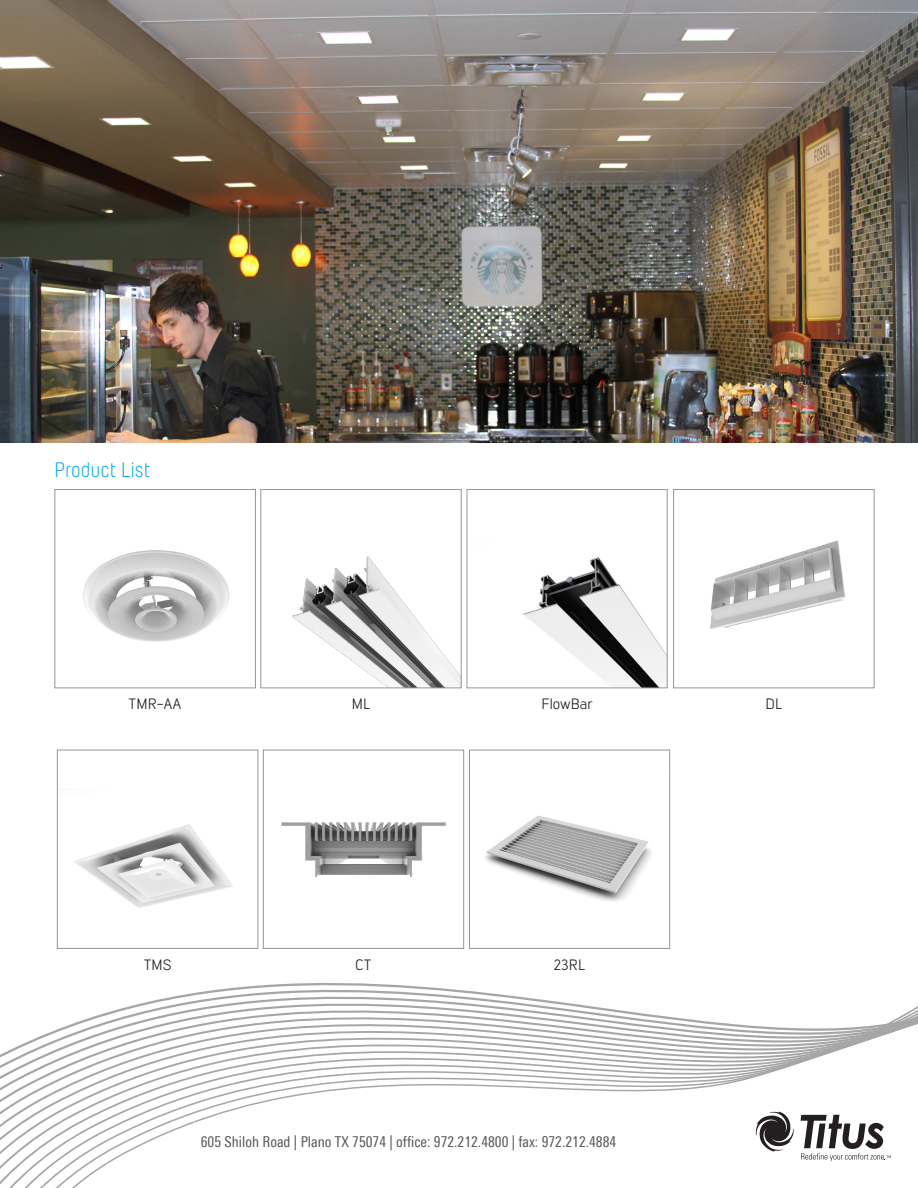
<style>
.page{position:relative;width:918px;height:1188px;background:#fff}
.page>*{position:absolute;margin:0;border:0;box-sizing:border-box;transform-origin:0 0}
.t1{font:300 21px "Yummo";color:#00a5e3}
.t2{font:condensed 15px "LT Univers";color:#57585a}
.Model_Name{font:15px "Lintel";color:#231f20}
</style>
<div class="page">
<svg style="left:0;top:1121px;width:756px;height:13px"></svg>
<svg style="left:0;top:1109px;width:840px;height:12px"></svg>
<svg style="left:0;top:1097px;width:290px;height:12px"></svg>
<svg style="left:0;top:1086px;width:715px;height:11px"></svg>
<svg style="left:0;top:983px;width:918px;height:103px"></svg>
<img style="left:0;top:0;width:918px;height:443px">
<img style="left:83px;top:550px;width:146px;height:92px">
<div style="left:55px;top:489px;width:201px;height:199px;border:1px solid #939598"></div>
<img style="left:292px;top:556px;width:167px;height:130px">
<div style="left:261px;top:489px;width:200px;height:199px;border:1px solid #939598"></div>
<img style="left:523px;top:557px;width:142px;height:129px">
<div style="left:467px;top:489px;width:200px;height:199px;border:1px solid #939598"></div>
<img style="left:710px;top:540px;width:135px;height:89px">
<div style="left:673px;top:489px;width:201px;height:199px;border:1px solid #939598"></div>
<img style="left:74px;top:824px;width:159px;height:84px">
<div style="left:57px;top:750px;width:201px;height:199px;border:1px solid #939598"></div>
<img style="left:281px;top:822px;width:165px;height:55px">
<div style="left:263px;top:750px;width:201px;height:199px;border:1px solid #939598"></div>
<img style="left:485px;top:815px;width:166px;height:86px">
<div style="left:469px;top:750px;width:201px;height:199px;border:1px solid #939598"></div>
<svg style="left:756px;top:1111px;width:38px;height:41px"></svg>
<svg style="left:801px;top:1115px;width:90px;height:46px"></svg>
<p class="t1" style="left:54px;top:457px;width:98px">Product List</p>
<p class="Model_Name" style="left:129px;top:694px;width:55px">TMR-AA</p>
<p class="Model_Name" style="left:352px;top:694px;width:20px">ML</p>
<p class="Model_Name" style="left:541px;top:694px;width:53px">FlowBar</p>
<p class="Model_Name" style="left:765px;top:694px;width:18px">DL</p>
<p class="Model_Name" style="left:144px;top:955px;width:29px">TMS</p>
<p class="Model_Name" style="left:355px;top:955px;width:18px">CT</p>
<p class="Model_Name" style="left:554px;top:955px;width:33px">23RL</p>
<p class="t2" style="left:201px;top:1133px;width:417px">605 Shiloh Road | Plano TX 75074 | office: 972.212.4800 | fax: 972.212.4884</p>
</div>
